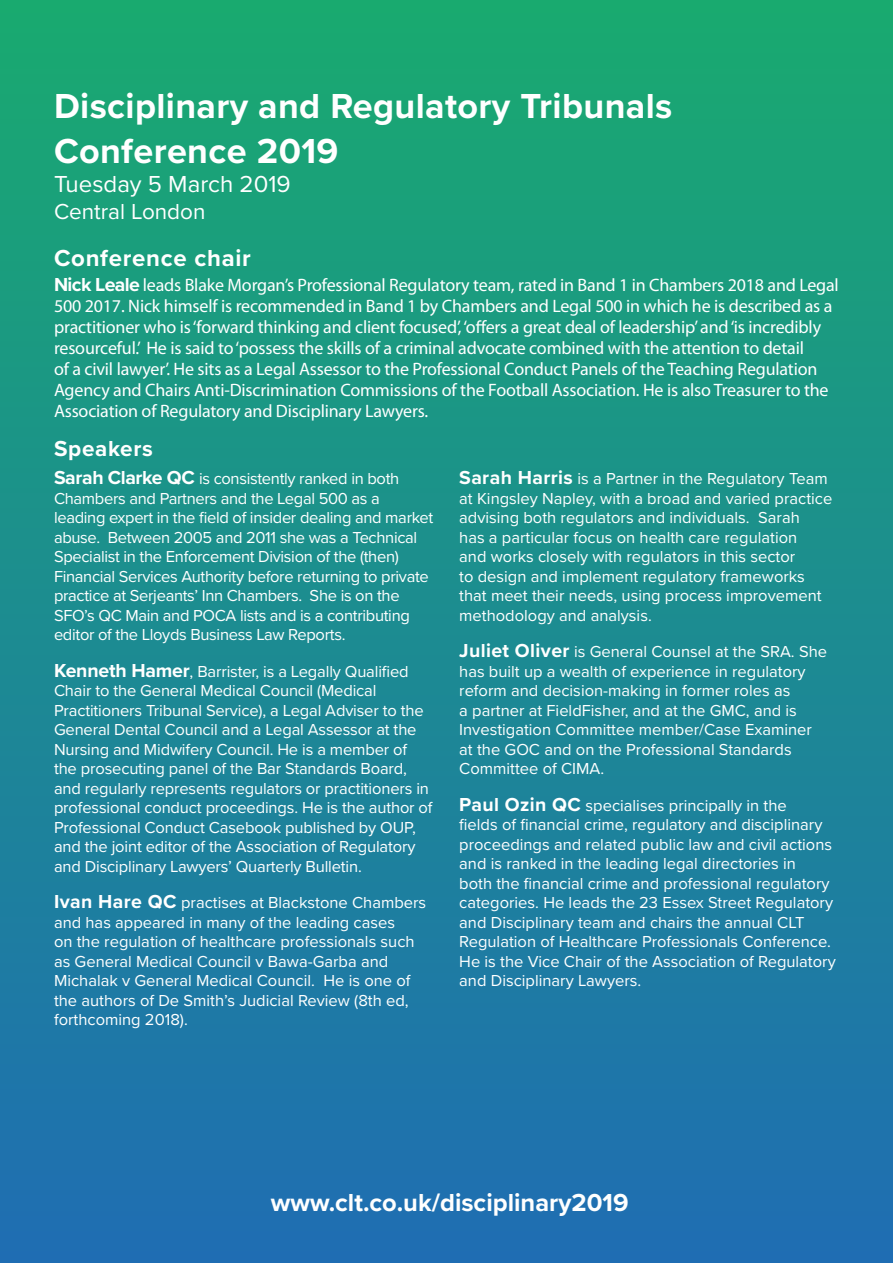
<style>
.page{position:relative;width:893px;height:1263px;background:#fff}
.page>*{position:absolute;margin:0;border:0;box-sizing:border-box;transform-origin:0 0}
.t1{font:700 36px/45px "Proxima Nova";letter-spacing:.01em;color:#fff}
.Course_Header{font:700 25.5px "Proxima Nova";color:#fff}
.t2{font:24px "Proxima Nova";color:#fff}
.Paragraph_Style_3{font:700 24px "Proxima Nova";letter-spacing:.03em;color:#fff}
.t3{font:22.5px "Proxima Nova";color:#fff}
.Paragraph_Style_3-2{font:700 22.5px "Proxima Nova";letter-spacing:.03em;color:#fff}
.t4{font:18px/21px "Myriad Pro";letter-spacing:-.01em;color:#fff}
.t5{font:16.5px/19.5px "Proxima Nova";color:#fff}
.t6{font:16.5px/19.5px "Proxima Nova";letter-spacing:-.02em;color:#fff}
.s1{font-family:"Proxima Nova";font-weight:700;font-size:19.5px}
.s2{font-weight:700;font-size:19.5px}
</style>
<div class="page">
<div style="left:0;top:0;width:893px;height:1263px;background:linear-gradient(to bottom,#19aa6f,#1f6db3)"></div>
<p class="t1" style="left:54px;top:82px;width:620px">Disciplinary and Regulatory Tribunals<br>Conference 2019</p>
<p class="t2" style="left:54px;top:166px;width:238px">Tuesday 5 March 2019</p>
<p class="t3" style="left:54px;top:194px;width:153px">Central London</p>
<p class="Paragraph_Style_3" style="left:54px;top:240px;width:198px">Conference chair</p>
<p class="t4" style="left:54px;top:274px;width:786px"><span class="s1">Nick Leale</span> leads Blake Morgan’s Professional Regulatory team, rated in Band 1 in Chambers 2018 and Legal 500 2017. Nick himself is recommended in Band 1 by Chambers and Legal 500 in which he is described as a practitioner who is ‘forward thinking and client focused’, ‘offers a great deal of leadership’ and ‘is incredibly resourceful.’ He is said to ‘possess the skills of a criminal advocate combined with the attention to detail<br>of a civil lawyer’. He sits as a Legal Assessor to the Professional Conduct Panels of the Teaching Regulation Agency and Chairs Anti-Discrimination Commissions of the Football Association. He is also Treasurer to the Association of Regulatory and Disciplinary Lawyers.</p>
<p class="Paragraph_Style_3-2" style="left:54px;top:432px;width:100px">Speakers</p>
<p class="t6" style="left:54px;top:468px;width:381px"><span class="s2">Sarah Clarke QC</span> is consistently ranked in both Chambers and Partners and the Legal 500 as a leading expert in the field of insider dealing and market abuse. Between 2005 and 2011 she was a Technical Specialist in the Enforcement Division of the (then)<br>Financial Services Authority before returning to private practice at Serjeants’ Inn Chambers. She is on the SFO’s QC Main and POCA lists and is a contributing editor of the Lloyds Business Law Reports.</p>
<p class="t5" style="left:54px;top:661px;width:380px"><span class="s2">Kenneth Hamer</span>, Barrister, is a Legally Qualified Chair to the General Medical Council (Medical Practitioners Tribunal Service), a Legal Adviser to the General Dental Council and a Legal Assessor at the Nursing and Midwifery Council. He is a member of the prosecuting panel of the Bar Standards Board, and regularly represents regulators or practitioners in professional conduct proceedings. He is the author of Professional Conduct Casebook published by OUP, and the joint editor of the Association of Regulatory and Disciplinary Lawyers’ Quarterly Bulletin.</p>
<p class="t5" style="left:54px;top:892px;width:374px"><span class="s2">Ivan Hare QC</span> practises at Blackstone Chambers and has appeared in many of the leading cases<br>on the regulation of healthcare professionals such as General Medical Council v Bawa-Garba and Michalak v General Medical Council. He is one of the authors of De Smith’s Judicial Review (8th ed, forthcoming 2018).</p>
<p class="t5" style="left:459px;top:468px;width:375px"><span class="s2">Sarah Harris</span> is a Partner in the Regulatory Team at Kingsley Napley, with a broad and varied practice advising both regulators and individuals. Sarah<br>has a particular focus on health care regulation<br>and works closely with regulators in this sector<br>to design and implement regulatory frameworks that meet their needs, using process improvement methodology and analysis.</p>
<p class="t5" style="left:459px;top:641px;width:369px"><span class="s2">Juliet Oliver</span> is General Counsel at the SRA. She has built up a wealth of experience in regulatory reform and decision-making in former roles as<br>a partner at FieldFisher, and at the GMC, and is Investigation Committee member/Case Examiner at the GOC and on the Professional Standards Committee of CIMA.</p>
<p class="t5" style="left:459px;top:795px;width:378px"><span class="s2">Paul Ozin QC</span> specialises principally in the<br>fields of financial crime, regulatory and disciplinary proceedings and related public law and civil actions and is ranked in the leading legal directories in<br>both the financial crime and professional regulatory categories. He leads the 23 Essex Street Regulatory and Disciplinary team and chairs the annual CLT Regulation of Healthcare Professionals Conference.<br>He is the Vice Chair of the Association of Regulatory and Disciplinary Lawyers.</p>
<p class="Course_Header" style="left:271px;top:1183px;width:359px">www.clt.co.uk/disciplinary2019</p>
</div>
